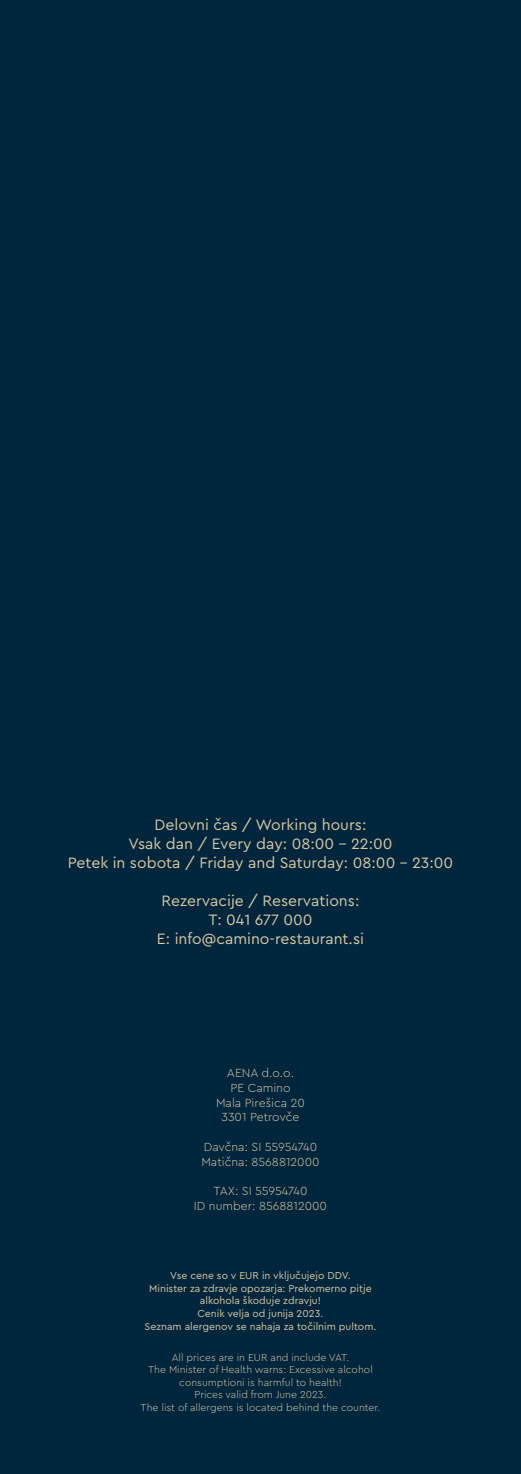
<style>
.page{position:relative;width:521px;height:1474px;background:#fff}
.page>*{position:absolute;margin:0;border:0;box-sizing:border-box;transform-origin:0 0}
.t1{font:15.75px/18.9px "Cera Pro";color:#d9c79e;text-align:center}
.t2{font:300 12.25px/14.7px "Cera Pro";color:#d9c79e;text-align:center}
.t3{font:300 10.5px/12.6px "Cera Pro";color:#d9c79e;text-align:center}
.t4{font:10.5px/12.6px "Cera Pro";color:#d9c79e;text-align:center}
</style>
<div class="page">
<div style="left:0;top:0;width:521px;height:1473px;background:#00263e"></div>
<h1 class="t1" style="left:68px;top:814px;width:387px">Delovni čas / Working hours:<br>Vsak dan / Every day: 08:00 - 22:00<br>Petek in sobota / Friday and Saturday: 08:00 - 23:00</h1>
<h1 class="t1" style="left:157px;top:890px;width:209px">Rezervacije / Reservations:<br>T: 041 677 000<br>E: info@camino-restaurant.si</h1>
<p class="t2" style="left:216px;top:1065px;width:90px">AENA d.o.o.<br>PE Camino<br>Mala Pirešica 20<br>3301 Petrovče</p>
<p class="t2" style="left:201px;top:1138px;width:120px;text-align:left">Davčna: SI 55954740<br>Matična: 8568812000</p>
<p class="t2" style="left:194px;top:1182px;width:135px">TAX: SI 55954740<br>ID number: 8568812000</p>
<p class="t4" style="left:144px;top:1268px;width:233px">Vse cene so v EUR in vključujejo DDV.<br>Minister za zdravje opozarja: Prekomerno pitje alkohola škoduje zdravju!<br>Cenik velja od junija 2023.<br>Seznam alergenov se nahaja za točilnim pultom.</p>
<p class="t3" style="left:141px;top:1350px;width:241px">All prices are in EUR and include VAT.<br>The Minister of Health warns: Excessive alcohol consumptioni is harmful to health!<br>Prices valid from June 2023.<br>The list of allergens is located behind the counter.</p>
</div>
